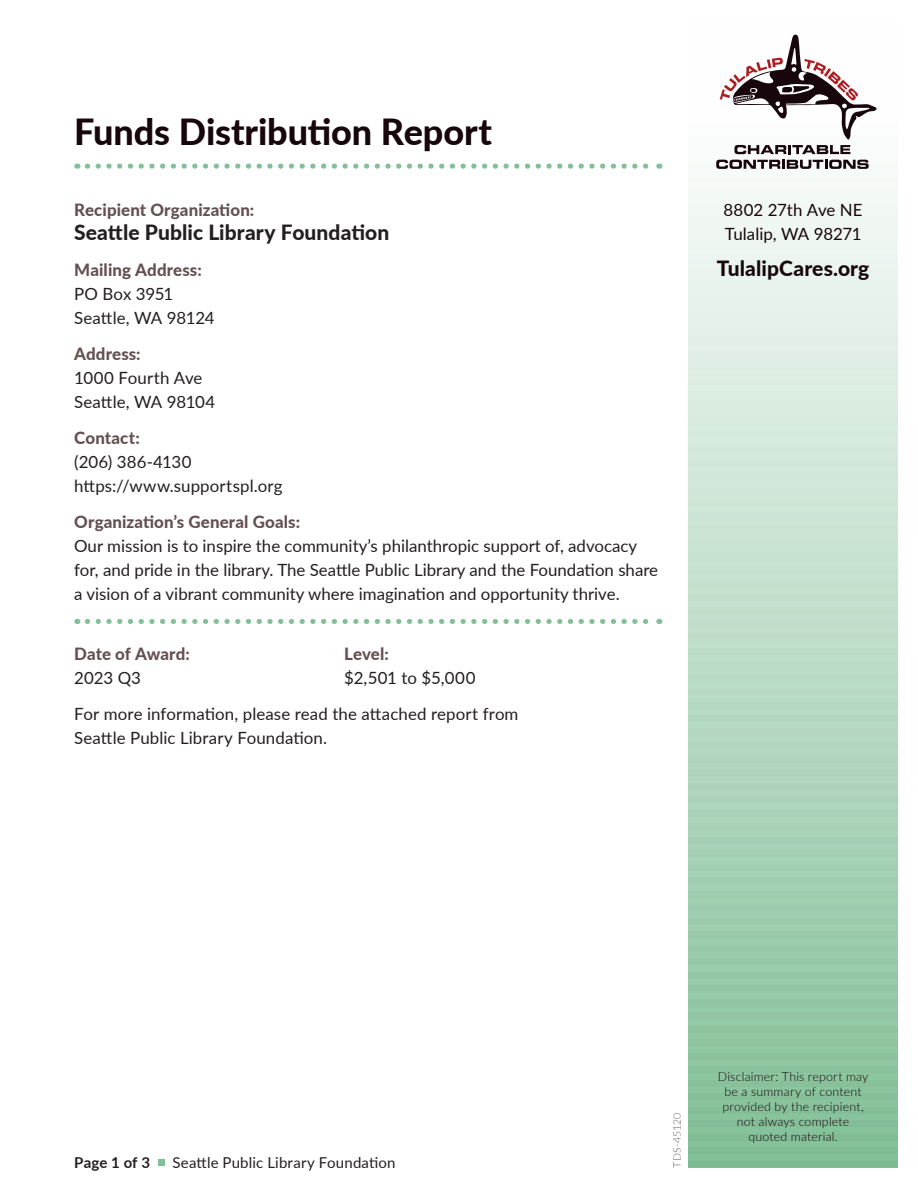
<style>
.page{position:relative;width:918px;height:1188px;background:#fff}
.page>*{position:absolute;margin:0;border:0;box-sizing:border-box;transform-origin:0 0}
.t1{font:800 36px "Lato";letter-spacing:-.005em;color:#17070d}
.ORGANIZATION_NAME{font:800 21px "Lato";letter-spacing:.005em;color:#231f20}
.t2{font:800 21px "Lato";letter-spacing:.005em;color:#17070d}
.Paragraph_Lato_Regular{font:16.8px/24px "Lato";color:#231f20}
.BODY{font:16.8px/24px "Lato";letter-spacing:.005em;color:#231f20}
.SUBHEAD{font:800 16.8px "Lato";letter-spacing:.005em;color:#645052}
.SUBHEAD-2{font:16.8px "Lato";letter-spacing:.005em;color:#231f20}
.t3{font:16.8px/24px "Lato";letter-spacing:-.005em;color:#17070d}
.t4{font:15px "Lato";letter-spacing:.01em;color:#231f20}
.t5{font:700 15px "Lato";letter-spacing:.005em;color:#231f20}
.t6{font:300 12.3px/14.9px "Lato";letter-spacing:.015em;color:#17070d;text-align:center}
.t7{font:300 10.5px "Lato";letter-spacing:.02em;color:#636366}
</style>
<div class="page">
<svg style="left:688px;top:159px;width:210px;height:1002px"></svg>
<div style="left:688px;top:122px;width:210px;height:6px;background:#fbfdfc"></div>
<div style="left:688px;top:135px;width:210px;height:7px;background:#fafcfb"></div>
<div style="left:688px;top:148px;width:210px;height:7px;background:#f8fbf9"></div>
<div style="left:688px;top:162px;width:210px;height:7px;background:#f7fbf8"></div>
<div style="left:688px;top:176px;width:210px;height:6px;background:#f5f9f6"></div>
<div style="left:688px;top:189px;width:210px;height:7px;background:#f3f9f5"></div>
<div style="left:688px;top:202px;width:210px;height:7px;background:#f2f8f4"></div>
<div style="left:688px;top:216px;width:210px;height:7px;background:#f0f7f3"></div>
<div style="left:688px;top:230px;width:210px;height:6px;background:#eef6f1"></div>
<div style="left:688px;top:243px;width:210px;height:7px;background:#edf5f0"></div>
<div style="left:688px;top:256px;width:210px;height:7px;background:#ebf4ee"></div>
<div style="left:688px;top:270px;width:210px;height:7px;background:#eaf4ed"></div>
<div style="left:688px;top:284px;width:210px;height:6px;background:#e8f3eb"></div>
<div style="left:688px;top:297px;width:210px;height:7px;background:#e6f2ea"></div>
<div style="left:688px;top:310px;width:210px;height:7px;background:#e5f1e9"></div>
<div style="left:688px;top:324px;width:210px;height:7px;background:#e3f0e8"></div>
<div style="left:688px;top:338px;width:210px;height:6px;background:#e1efe6"></div>
<div style="left:688px;top:351px;width:210px;height:7px;background:#e0eee5"></div>
<div style="left:688px;top:364px;width:210px;height:7px;background:#deede3"></div>
<div style="left:688px;top:378px;width:210px;height:7px;background:#ddede2"></div>
<div style="left:688px;top:392px;width:210px;height:6px;background:#dbece0"></div>
<div style="left:688px;top:405px;width:210px;height:7px;background:#d9ebdf"></div>
<div style="left:688px;top:418px;width:210px;height:7px;background:#d8eade"></div>
<div style="left:688px;top:432px;width:210px;height:7px;background:#d6e9dd"></div>
<div style="left:688px;top:446px;width:210px;height:6px;background:#d4e8db"></div>
<div style="left:688px;top:459px;width:210px;height:7px;background:#d2e7da"></div>
<div style="left:688px;top:472px;width:210px;height:7px;background:#d1e7d8"></div>
<div style="left:688px;top:486px;width:210px;height:7px;background:#cfe6d7"></div>
<div style="left:688px;top:500px;width:210px;height:6px;background:#cde5d5"></div>
<div style="left:688px;top:513px;width:210px;height:7px;background:#cce4d4"></div>
<div style="left:688px;top:526px;width:210px;height:7px;background:#cae3d3"></div>
<div style="left:688px;top:540px;width:210px;height:7px;background:#c9e2d2"></div>
<div style="left:688px;top:554px;width:210px;height:6px;background:#c7e1d0"></div>
<div style="left:688px;top:567px;width:210px;height:7px;background:#c5e0cf"></div>
<div style="left:688px;top:580px;width:210px;height:7px;background:#c4e0cd"></div>
<div style="left:688px;top:594px;width:210px;height:7px;background:#c2dfcc"></div>
<div style="left:688px;top:608px;width:210px;height:6px;background:#c0deca"></div>
<div style="left:688px;top:621px;width:210px;height:7px;background:#bfddc9"></div>
<div style="left:688px;top:634px;width:210px;height:7px;background:#bedcc8"></div>
<div style="left:688px;top:648px;width:210px;height:7px;background:#bcdcc7"></div>
<div style="left:688px;top:662px;width:210px;height:6px;background:#badbc5"></div>
<div style="left:688px;top:675px;width:210px;height:7px;background:#b9dac4"></div>
<div style="left:688px;top:688px;width:210px;height:7px;background:#b7d9c3"></div>
<div style="left:688px;top:702px;width:210px;height:7px;background:#b6d8c2"></div>
<div style="left:688px;top:716px;width:210px;height:6px;background:#b4d7c0"></div>
<div style="left:688px;top:729px;width:210px;height:7px;background:#b2d6bf"></div>
<div style="left:688px;top:742px;width:210px;height:7px;background:#b1d5bd"></div>
<div style="left:688px;top:756px;width:210px;height:7px;background:#afd5bc"></div>
<div style="left:688px;top:770px;width:210px;height:6px;background:#aed4bb"></div>
<div style="left:688px;top:783px;width:210px;height:7px;background:#acd3b9"></div>
<div style="left:688px;top:796px;width:210px;height:7px;background:#aad2b8"></div>
<div style="left:688px;top:810px;width:210px;height:7px;background:#a9d1b7"></div>
<div style="left:688px;top:824px;width:210px;height:6px;background:#a7d0b5"></div>
<div style="left:688px;top:837px;width:210px;height:7px;background:#a5cfb4"></div>
<div style="left:688px;top:850px;width:210px;height:7px;background:#a3cfb2"></div>
<div style="left:688px;top:864px;width:210px;height:7px;background:#a2ceb1"></div>
<div style="left:688px;top:878px;width:210px;height:6px;background:#a0cdb0"></div>
<div style="left:688px;top:891px;width:210px;height:7px;background:#9eccae"></div>
<div style="left:688px;top:904px;width:210px;height:7px;background:#9dcbad"></div>
<div style="left:688px;top:918px;width:210px;height:7px;background:#9bcaab"></div>
<div style="left:688px;top:932px;width:210px;height:6px;background:#9ac9aa"></div>
<div style="left:688px;top:945px;width:210px;height:7px;background:#98c8a9"></div>
<div style="left:688px;top:958px;width:210px;height:7px;background:#96c8a7"></div>
<div style="left:688px;top:972px;width:210px;height:7px;background:#95c7a6"></div>
<div style="left:688px;top:986px;width:210px;height:6px;background:#93c6a5"></div>
<div style="left:688px;top:999px;width:210px;height:7px;background:#91c5a3"></div>
<div style="left:688px;top:1012px;width:210px;height:7px;background:#90c4a2"></div>
<div style="left:688px;top:1026px;width:210px;height:7px;background:#8ec3a0"></div>
<div style="left:688px;top:1040px;width:210px;height:6px;background:#8dc39f"></div>
<div style="left:688px;top:1053px;width:210px;height:7px;background:#8bc19e"></div>
<div style="left:688px;top:1066px;width:210px;height:7px;background:#89c19c"></div>
<div style="left:688px;top:1080px;width:210px;height:7px;background:#88c09b"></div>
<div style="left:688px;top:1094px;width:210px;height:6px;background:#86bf9a"></div>
<div style="left:688px;top:1107px;width:210px;height:7px;background:#84be98"></div>
<div style="left:688px;top:1120px;width:210px;height:7px;background:#83bd97"></div>
<div style="left:688px;top:1134px;width:210px;height:7px;background:#81bc95"></div>
<div style="left:688px;top:1148px;width:210px;height:6px;background:#80bc94"></div>
<div style="left:688px;top:1161px;width:210px;height:7px;background:#7ebb93"></div>
<svg style="left:719px;top:34px;width:158px;height:120px"></svg>
<svg style="left:716px;top:160px;width:153px;height:9px"></svg>
<svg style="left:87px;top:164px;width:573px;height:5px"></svg>
<svg style="left:87px;top:619px;width:573px;height:5px"></svg>
<div style="left:158px;top:1159px;width:7px;height:7px;background:#82c198"></div>
<p class="t1" style="left:74px;top:105px;width:419px">Funds Distribution Report</p>
<p class="SUBHEAD" style="left:74px;top:197px;width:182px">Recipient Organization:</p>
<p class="ORGANIZATION_NAME" style="left:74px;top:217px;width:317px">Seattle Public Library Foundation</p>
<p class="SUBHEAD" style="left:74px;top:257px;width:129px">Mailing Address:</p>
<p class="BODY" style="left:74px;top:281px;width:101px">PO Box 3951</p>
<p class="BODY" style="left:74px;top:305px;width:142px">Seattle, WA 98124</p>
<p class="SUBHEAD" style="left:74px;top:341px;width:68px">Address:</p>
<p class="BODY" style="left:74px;top:365px;width:130px">1000 Fourth Ave</p>
<p class="BODY" style="left:74px;top:389px;width:142px">Seattle, WA 98104</p>
<p class="SUBHEAD" style="left:74px;top:425px;width:67px">Contact:</p>
<p class="SUBHEAD-2" style="left:74px;top:450px;width:119px">(206) 386-4130</p>
<p class="SUBHEAD-2" style="left:74px;top:474px;width:210px">https://www.supportspl.org</p>
<p class="SUBHEAD" style="left:74px;top:509px;width:227px">Organization’s General Goals:</p>
<p class="Paragraph_Lato_Regular" style="left:74px;top:533px;width:585px">Our mission is to inspire the community’s philanthropic support of, advocacy for, and pride in the library. The Seattle Public Library and the Foundation share a vision of a vibrant community where imagination and opportunity thrive.</p>
<p class="SUBHEAD" style="left:74px;top:641px;width:117px">Date of Award:</p>
<p class="SUBHEAD" style="left:344px;top:641px;width:46px">Level:</p>
<p class="BODY" style="left:74px;top:665px;width:68px">2023 Q3</p>
<p class="BODY" style="left:344px;top:665px;width:133px">$2,501 to $5,000</p>
<p class="BODY" style="left:74px;top:701px;width:446px">For more information, please read the attached report from<br>Seattle Public Library Foundation.</p>
<p class="t3" style="left:724px;top:197px;width:141px">8802 27th Ave NE<br>Tulalip, WA 98271</p>
<p class="t2" style="left:717px;top:253px;width:154px">TulalipCares.org</p>
<p class="t5" style="left:74px;top:1151px;width:77px">Page 1 of 3</p>
<p class="t4" style="left:173px;top:1152px;width:225px">Seattle Public Library Foundation</p>
<p class="t7" style="left:670px;top:1168px;width:57px;rotate:-90deg">TDS-45120</p>
<p class="t6" style="left:718px;top:1069px;width:152px">Disclaimer: This report may be a summary of content provided by the recipient, not always complete quoted material.</p>
</div>
